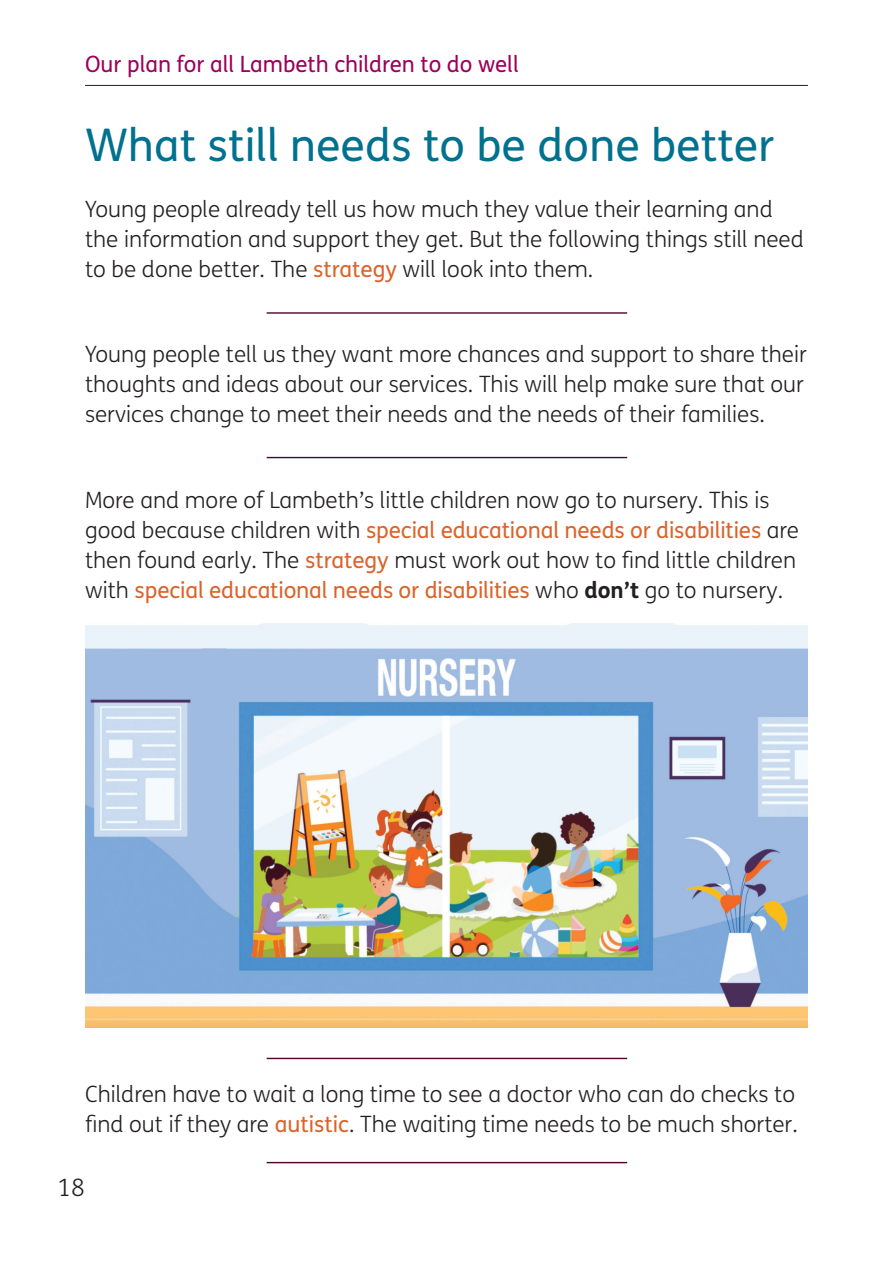
<style>
.page{position:relative;width:893px;height:1263px;background:#fff}
.page>*{position:absolute;margin:0;border:0;box-sizing:border-box;transform-origin:0 0}
.t1{font:45px "FS Me";color:#00718e}
.t2{font:300 24px "FS Me";color:#231f20}
.t3{font:300 22.5px/30px "FS Me";color:#231f20}
.t4{font:22.5px "FS Me";color:#9c0159}
.s1{font-weight:400;color:#db632b}
.s2{font-weight:700}
</style>
<div class="page">
<hr style="left:85px;top:85px;width:723px;height:1px;background:#231f20">
<img style="left:85px;top:623px;width:723px;height:404px">
<hr style="left:266px;top:310px;width:363px;height:4px;background:#231f20;opacity:.75">
<div style="left:266px;top:454px;width:363px;height:5px;background:#231f20;opacity:.75"></div>
<hr style="left:266px;top:1056px;width:363px;height:4px;background:#231f20;opacity:.75">
<div style="left:266px;top:1159px;width:363px;height:5px;background:#231f20;opacity:.75"></div>
<p class="t4" style="left:85px;top:49px;width:435px">Our plan for all Lambeth children to do well</p>
<h1 class="t1" style="left:85px;top:115px;width:691px">What still needs to be done better</h1>
<p class="t3" style="left:85px;top:193px;width:720px">Young people already tell us how much they value their learning and the information and support they get. But the following things still need to be done better. The <span class="s1">strategy</span> will look into them.</p>
<p class="t3" style="left:85px;top:339px;width:723px">Young people tell us they want more chances and support to share their thoughts and ideas about our services. This will help make sure that our services change to meet their needs and the needs of their families.</p>
<p class="t3" style="left:85px;top:484px;width:715px">More and more of Lambeth’s little children now go to nursery. This is good because children with <span class="s1">special educational needs or disabilities</span> are then found early. The <span class="s1">strategy</span> must work out how to find little children with <span class="s1">special educational needs or disabilities</span> who <span class="s2">don’t</span> go to nursery.</p>
<p class="t3" style="left:85px;top:1078px;width:714px">Children have to wait a long time to see a doctor who can do checks to find out if they are <span class="s1">autistic</span>. The waiting time needs to be much shorter.</p>
<p class="t2" style="left:57px;top:1171px;width:29px">18</p>
</div>
